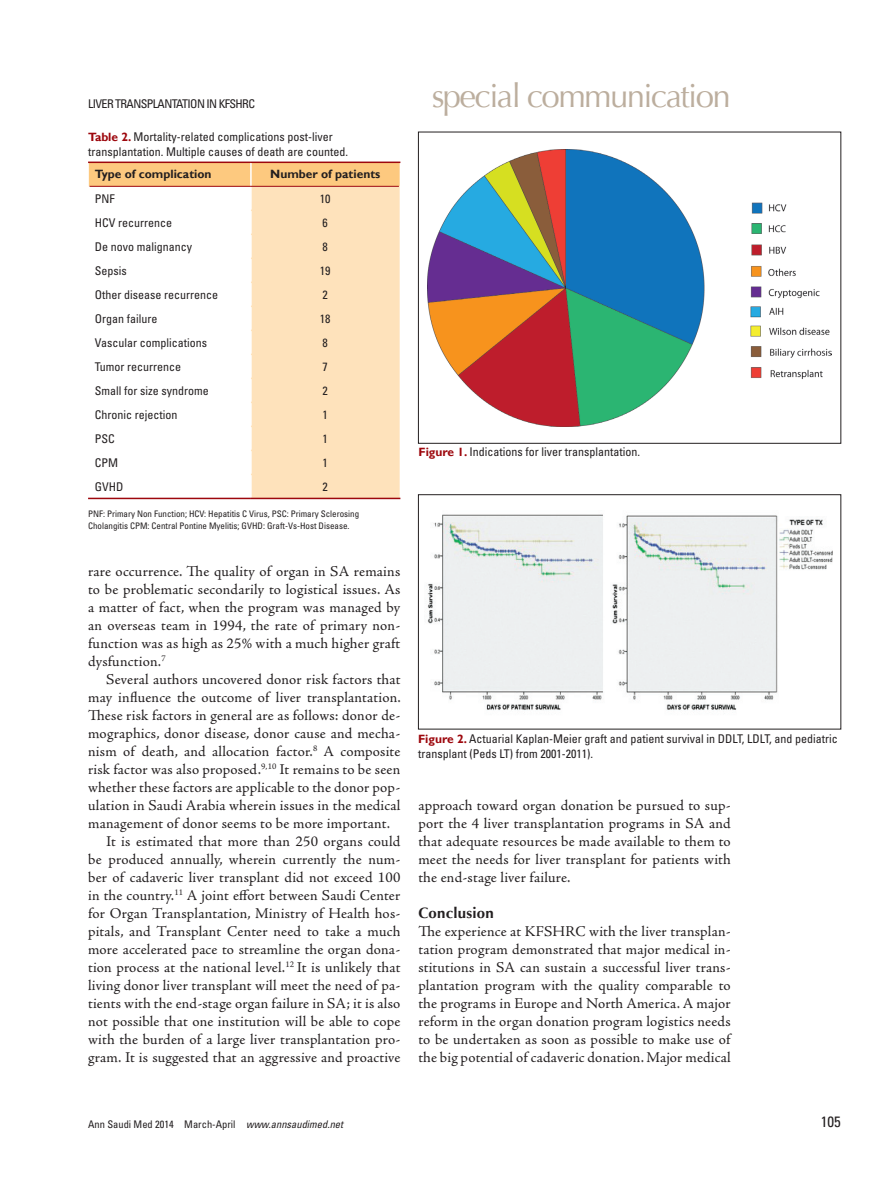
<style>
.page{position:relative;width:893px;height:1191px;background:#fff}
.page>*{position:absolute;margin:0;border:0;box-sizing:border-box;transform-origin:0 0}
.t1{font:33px "Optima";letter-spacing:-.05em;color:#bcae9e}
.t2{font:15px/18px "Adobe Jenson Pro";letter-spacing:.01em;color:#231f20;text-align:justify}
.t3{font:700 15px "Optima";letter-spacing:.015em;color:#231f20}
.t4{font:condensed 15px "Univers LT Std";color:#231f20}
.t5{font:condensed 12px/15px "Univers LT Std";color:#231f20}
.t6{font:700 12px "Gill Sans";color:#231f20}
.t7{font:condensed 12px "Univers LT Std";letter-spacing:-.05em;color:#231f20}
.t8{font:condensed 10.5px "Univers LT Std";color:#231f20}
.t9{font:condensed 9px/12px "Univers LT Std";color:#231f20}
.s1{font-family:"Gill Sans";font-weight:700;font-stretch:normal;color:#9d070d}
.s2{font-style:italic}
</style>
<div class="page">
<svg style="left:89px;top:163px;width:311px;height:23px;background:#fbc67d"></svg>
<div style="left:251px;top:186px;width:149px;height:312px;background:#fee2bb"></div>
<hr style="left:250px;top:187px;width:2px;height:23px;background:#fff">
<hr style="left:250px;top:211px;width:2px;height:23px;background:#fff">
<hr style="left:250px;top:235px;width:2px;height:23px;background:#fff">
<hr style="left:250px;top:259px;width:2px;height:23px;background:#fff">
<hr style="left:250px;top:283px;width:2px;height:23px;background:#fff">
<hr style="left:250px;top:307px;width:2px;height:23px;background:#fff">
<hr style="left:250px;top:331px;width:2px;height:23px;background:#fff">
<hr style="left:250px;top:355px;width:2px;height:23px;background:#fff">
<hr style="left:250px;top:379px;width:2px;height:23px;background:#fff">
<hr style="left:250px;top:403px;width:2px;height:23px;background:#fff">
<hr style="left:250px;top:427px;width:2px;height:23px;background:#fff">
<hr style="left:250px;top:451px;width:2px;height:23px;background:#fff">
<hr style="left:250px;top:475px;width:2px;height:23px;background:#fff">
<hr style="left:88px;top:498px;width:163px;height:1px;background:#9d070d">
<hr style="left:251px;top:498px;width:149px;height:1px;background:#9d070d">
<hr style="left:88px;top:162px;width:163px;height:1px;background:#9d070d">
<hr style="left:251px;top:162px;width:149px;height:1px;background:#9d070d">
<hr style="left:250px;top:163px;width:2px;height:23px;background:#fff">
<hr style="left:90px;top:186px;width:161px;height:1px;background:#9d070d">
<hr style="left:251px;top:186px;width:148px;height:1px;background:#9d070d">
<img style="left:427px;top:149px;width:404px;height:277px">
<div style="left:418px;top:132px;width:423px;height:312px;border:1px solid #231f20"></div>
<img style="left:427px;top:514px;width:406px;height:197px">
<div style="left:418px;top:494px;width:423px;height:235px;border:1px solid #231f20"></div>
<p class="t7" style="left:88px;top:96px;width:168px">liver transplantation in kfshrc</p>
<p class="t5" style="left:88px;top:129px;width:261px"><span class="s1">Table 2.</span> Mortality-related complications post-liver transplantation. Multiple causes of death are counted.</p>
<p class="t6" style="left:95px;top:167px;width:118px">Type of complication</p>
<p class="t6" style="left:270px;top:167px;width:112px">Number of patients</p>
<p class="t5" style="left:95px;top:191px;width:8px">PNF</p>
<p class="t5" style="left:320px;top:191px;width:12px">10</p>
<p class="t5" style="left:95px;top:215px;width:8px">HCV</p>
<p class="t5" style="left:118px;top:215px;width:55px">recurrence</p>
<p class="t5" style="left:323px;top:215px;width:7px">6</p>
<p class="t5" style="left:95px;top:239px;width:99px">De novo malignancy</p>
<p class="t5" style="left:323px;top:239px;width:7px">8</p>
<p class="t5" style="left:95px;top:263px;width:33px">Sepsis</p>
<p class="t5" style="left:320px;top:263px;width:12px">19</p>
<p class="t5" style="left:95px;top:287px;width:125px">Other disease recurrence</p>
<p class="t5" style="left:323px;top:287px;width:7px">2</p>
<p class="t5" style="left:95px;top:311px;width:64px">Organ failure</p>
<p class="t5" style="left:320px;top:311px;width:12px">18</p>
<p class="t5" style="left:95px;top:335px;width:114px">Vascular complications</p>
<p class="t5" style="left:323px;top:335px;width:7px">8</p>
<p class="t5" style="left:95px;top:359px;width:88px">Tumor recurrence</p>
<p class="t5" style="left:323px;top:359px;width:7px">7</p>
<p class="t5" style="left:95px;top:383px;width:115px">Small for size syndrome</p>
<p class="t5" style="left:323px;top:383px;width:7px">2</p>
<p class="t5" style="left:95px;top:407px;width:84px">Chronic rejection</p>
<p class="t5" style="left:323px;top:407px;width:7px">1</p>
<p class="t5" style="left:95px;top:431px;width:20px">PSC</p>
<p class="t5" style="left:323px;top:431px;width:7px">1</p>
<p class="t5" style="left:95px;top:455px;width:25px">CP M</p>
<p class="t5" style="left:323px;top:455px;width:7px">1</p>
<p class="t5" style="left:95px;top:479px;width:30px">GVH D</p>
<p class="t5" style="left:323px;top:479px;width:7px">2</p>
<p class="t9" style="left:88px;top:508px;width:273px">PNF: Primary Non Function; HCV: Hepatitis C Virus, PSC: Primary Sclerosing<br>Cholangitis CPM: Central Pontine Myelitis; GVH D: Graft-Vs-H ost Disease.</p>
<p class="t2" style="left:88px;top:563px;width:314px">rare occurrence. The quality of organ in SA remains to be problematic secondarily to logistical issues. As a matter of fact, when the program was managed by an overseas team in 1994, the rate of primary non&shy;function was as high as 25% with a much higher graft dysfunction.<sup>7</sup></p>
<p class="t2" style="left:106px;top:671px;width:296px">Several authors uncovered donor risk factors that</p>
<p class="t2" style="left:88px;top:689px;width:314px">may influence the outcome of liver transplantation.</p>
<p class="t2" style="left:88px;top:707px;width:314px">These risk factors in general are as follows: donor de-</p>
<p class="t2" style="left:88px;top:725px;width:314px">mographics, donor disease, donor cause and mecha-</p>
<p class="t2" style="left:88px;top:743px;width:314px">nism of death, and allocation factor.<sup>8</sup> A composite</p>
<p class="t2" style="left:88px;top:761px;width:314px">risk factor was also proposed.<sup>9,10</sup> It remains to be seen</p>
<p class="t2" style="left:88px;top:779px;width:314px">whether these factors are applicable to the donor pop-</p>
<p class="t2" style="left:88px;top:797px;width:314px">ulation in Saudi Arabia wherein issues in the medical</p>
<p class="t2" style="left:88px;top:815px;width:304px">management of donor seems to be more important.</p>
<p class="t2" style="left:106px;top:833px;width:296px">It is estimated that more than 250 organs could</p>
<p class="t2" style="left:88px;top:851px;width:314px">be produced annually, wherein currently the num-</p>
<p class="t2" style="left:88px;top:869px;width:314px">ber of cadaveric liver transplant did not exceed 100</p>
<p class="t2" style="left:88px;top:887px;width:314px">in the country.<sup>11</sup> A joint effort between Saudi Center</p>
<p class="t2" style="left:88px;top:905px;width:314px">for Organ Transplantation, Ministry of Health hos-</p>
<p class="t2" style="left:88px;top:923px;width:314px">pitals, and Transplant Center need to take a much</p>
<p class="t2" style="left:88px;top:941px;width:314px">more accelerated pace to streamline the organ dona-</p>
<p class="t2" style="left:88px;top:959px;width:314px">tion process at the national level.<sup>12</sup> It is unlikely that</p>
<p class="t2" style="left:88px;top:977px;width:314px">living donor liver transplant will meet the need of pa-</p>
<p class="t2" style="left:88px;top:995px;width:314px">tients with the end-stage organ failure in SA; it is also</p>
<p class="t2" style="left:88px;top:1013px;width:314px">not possible that one institution will be able to cope</p>
<p class="t2" style="left:88px;top:1031px;width:314px">with the burden of a large liver transplantation pro-</p>
<p class="t2" style="left:88px;top:1049px;width:314px">gram. It is suggested that an aggressive and proactive</p>
<h1 class="t1" style="left:432px;top:76px;width:300px">special communication</h1>
<p class="t5" style="left:418px;top:444px;width:223px"><span class="s1">Figure 1.</span> I ndications for liver transplantation.</p>
<p class="t5" style="left:418px;top:730px;width:421px"><span class="s1">Figure 2.</span> Actuarial Kaplan-Meier graft and patient survival in DDLT, LDLT, and pediatric transplant (Peds LT) from 2001-2011).</p>
<p class="t2" style="left:418px;top:797px;width:314px">approach toward organ donation be pursued to sup&shy;port the 4 liver transplantation programs in SA and that adequate resources be made available to them to meet the needs for liver transplant for patients with the end-stage liver failure.</p>
<p class="t3" style="left:418px;top:904px;width:77px">Conclusion</p>
<p class="t2" style="left:418px;top:923px;width:314px">The experience at KFSHRC with the liver transplan&shy;tation program demonstrated that major medical in&shy;stitutions in SA can sustain a successful liver trans&shy;plantation program with the quality comparable to the programs in Europe and North America. A major reform in the organ donation program logistics needs to be undertaken as soon as possible to make use of the big potential of cadaveric donation. Major medical</p>
<p class="t8" style="left:88px;top:1118px;width:257px">Ann Saudi Med 2014 March-April <span class="s2">www.annsaudimed.net</span></p>
<p class="t4" style="left:821px;top:1111px;width:21px">105</p>
</div>
